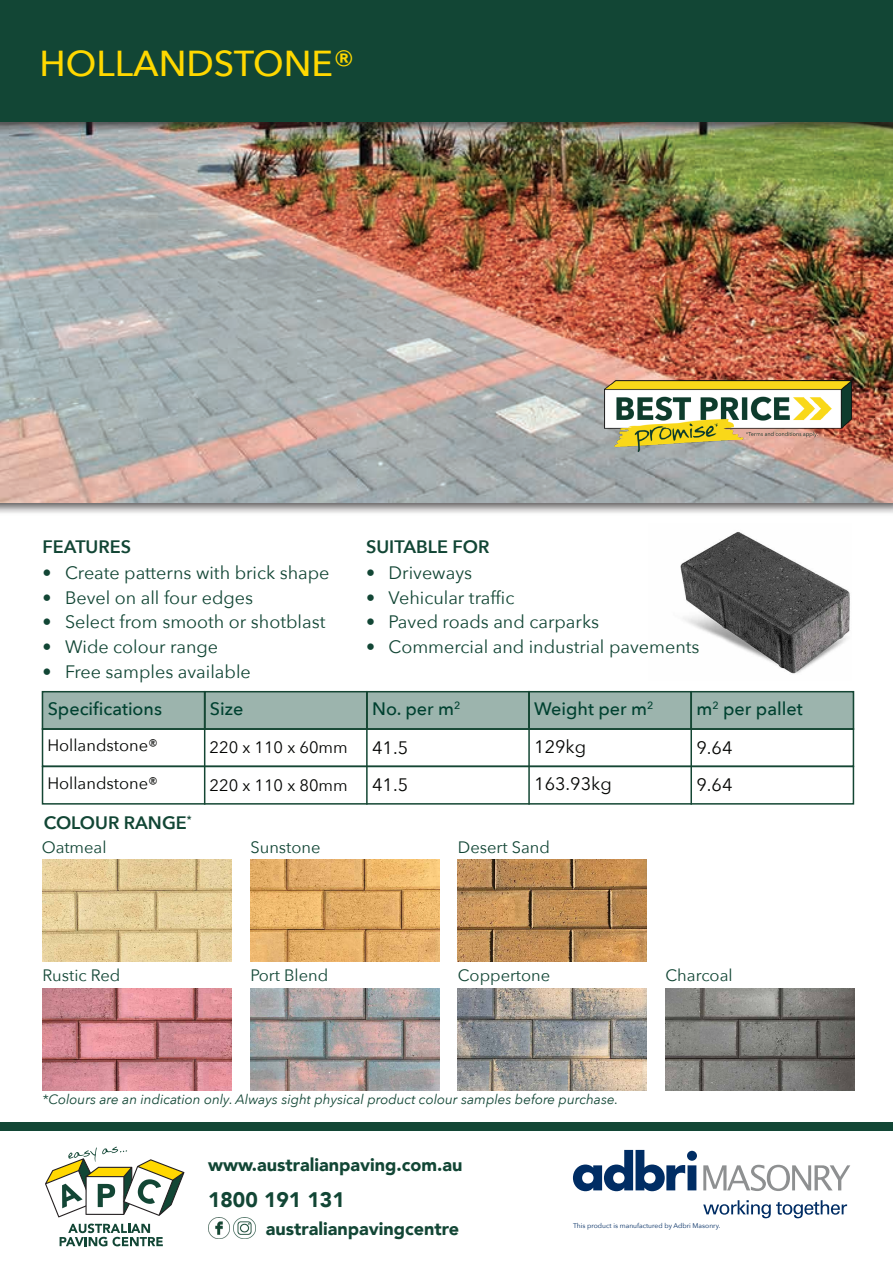
<style>
.page{position:relative;width:893px;height:1263px;background:#fff}
.page>*{position:absolute;margin:0;border:0;box-sizing:border-box;transform-origin:0 0}
.t1{font:500 36px "Avenir Next";color:#ffd800}
.t2{font:900 21px "Avenir";color:#124635}
.t3{font:18px "Avenir Next";color:#124635}
.t4{font:900 18px "Avenir";color:#124635}
.t5{font:500 18px "Avenir Next";color:#004130}
.body{font:600 18px "Avenir Next";color:#124635}
.t6{font:18px "Avenir Next";color:#040503}
.body_heading{font:16.5px "Avenir Next";color:#124635}
.t7{font:16.5px "Avenir Next";color:#040503}
.body-2{font:italic 13.5px "Avenir Next";color:#124635}
.body-3{font:6.75px "Avenir Next";color:#002c62}
</style>
<div class="page">
<div style="left:42px;top:766px;width:812px;height:39px;border:2px solid #144633"></div>
<div style="left:0;top:398px;width:893px;height:118px;background:#231f20;opacity:.75"></div>
<img style="left:0;top:135px;width:892px;height:367px">
<img style="left:680px;top:531px;width:170px;height:143px">
<div style="left:42px;top:691px;width:812px;height:39px;background:#9cb4ad"></div>
<div style="left:0;top:0;width:893px;height:135px;background:#231f20;opacity:.75"></div>
<div style="left:0;top:0;width:893px;height:121px;background:#124635"></div>
<div style="left:0;top:1123px;width:893px;height:8px;background:#124635"></div>
<svg style="left:60px;top:1223px;width:103px;height:23px"></svg>
<svg style="left:45px;top:1147px;width:139px;height:70px"></svg>
<img style="left:208px;top:1218px;width:21px;height:21px">
<img style="left:234px;top:1218px;width:21px;height:21px">
<img style="left:605px;top:381px;width:246px;height:71px">
<div style="left:42px;top:691px;width:163px;height:39px;border:2px solid #144633"></div>
<div style="left:204px;top:691px;width:164px;height:39px;border:2px solid #144633"></div>
<div style="left:366px;top:691px;width:164px;height:39px;border:2px solid #144633"></div>
<div style="left:528px;top:691px;width:164px;height:39px;border:2px solid #144633"></div>
<div style="left:690px;top:691px;width:164px;height:39px;border:2px solid #144633"></div>
<hr style="left:204px;top:691px;width:1px;height:114px;background:#144633">
<hr style="left:366px;top:691px;width:2px;height:114px;background:#144633">
<div style="left:42px;top:728px;width:812px;height:39px;border:2px solid #144633"></div>
<hr style="left:690px;top:691px;width:2px;height:114px;background:#144633">
<hr style="left:528px;top:691px;width:2px;height:114px;background:#144633">
<img style="left:43px;top:859px;width:188px;height:102px">
<img style="left:250px;top:859px;width:189px;height:102px">
<img style="left:458px;top:859px;width:189px;height:102px">
<img style="left:43px;top:988px;width:188px;height:102px">
<img style="left:250px;top:988px;width:189px;height:102px">
<img style="left:458px;top:988px;width:189px;height:102px">
<img style="left:665px;top:988px;width:189px;height:102px">
<svg style="left:703px;top:1165px;width:147px;height:26px"></svg>
<svg style="left:573px;top:1150px;width:124px;height:41px"></svg>
<svg style="left:703px;top:1200px;width:144px;height:18px"></svg>
<p class="t1" style="left:40px;top:33px;width:317px">HOLLANDSTONE®</p>
<p class="body" style="left:42px;top:531px;width:90px">FEATURES</p>
<p class="t3" style="left:42px;top:558px;width:289px">• Create patterns with brick shape</p>
<p class="t3" style="left:42px;top:582px;width:212px">• Bevel on all four edges</p>
<p class="t3" style="left:42px;top:607px;width:284px">• Select from smooth or shotblast</p>
<p class="t3" style="left:42px;top:631px;width:177px">• Wide colour range</p>
<p class="t3" style="left:42px;top:656px;width:210px">• Free samples available</p>
<p class="body" style="left:366px;top:531px;width:125px">SUITABLE FOR</p>
<p class="t3" style="left:366px;top:558px;width:108px">• Driveways</p>
<p class="t3" style="left:366px;top:582px;width:150px">• Vehicular traffic</p>
<p class="t3" style="left:366px;top:607px;width:234px">• Paved roads and carparks</p>
<p class="t3" style="left:366px;top:631px;width:335px">• Commercial and industrial pavements</p>
<p class="t5" style="left:48px;top:693px;width:116px">Specifications</p>
<p class="t5" style="left:210px;top:693px;width:35px">Size</p>
<p class="t5" style="left:372px;top:693px;width:90px">No. per m<sup>2</sup></p>
<p class="t5" style="left:534px;top:693px;width:121px">Weight per m<sup>2</sup></p>
<p class="t5" style="left:696px;top:693px;width:108px">m<sup>2</sup> per pallet</p>
<p class="t7" style="left:47px;top:732px;width:112px">Hollandstone®</p>
<p class="t7" style="left:210px;top:733px;width:140px">220 x 110 x 60mm</p>
<p class="t6" style="left:372px;top:732px;width:38px">41.5</p>
<p class="t6" style="left:534px;top:731px;width:53px">129kg</p>
<p class="t6" style="left:696px;top:732px;width:38px">9.64</p>
<p class="t7" style="left:47px;top:769px;width:112px">Hollandstone®</p>
<p class="t7" style="left:210px;top:771px;width:140px">220 x 110 x 80mm</p>
<p class="t6" style="left:372px;top:770px;width:38px">41.5</p>
<p class="t6" style="left:534px;top:769px;width:79px">163.93kg</p>
<p class="t6" style="left:696px;top:770px;width:38px">9.64</p>
<p class="body" style="left:44px;top:807px;width:150px">COLOUR RANGE<sup>*</sup></p>
<p class="body_heading" style="left:42px;top:833px;width:66px">Oatmeal</p>
<p class="body_heading" style="left:250px;top:833px;width:72px">Sunstone</p>
<p class="body_heading" style="left:458px;top:833px;width:94px">Desert Sand</p>
<p class="body_heading" style="left:43px;top:962px;width:79px">Rustic Red</p>
<p class="body_heading" style="left:250px;top:962px;width:79px">Port Blend</p>
<p class="body_heading" style="left:458px;top:962px;width:94px">Coppertone</p>
<p class="body-2" style="left:43px;top:1088px;width:577px">*Colours are an indication only. Always sight physical product colour samples before purchase.</p>
<p class="body_heading" style="left:665px;top:962px;width:69px">Charcoal</p>
<p class="t4" style="left:208px;top:1149px;width:256px">www.australianpaving.com.au</p>
<p class="t2" style="left:208px;top:1181px;width:138px">1800 191 131</p>
<p class="t4" style="left:266px;top:1214px;width:195px">australianpavingcentre</p>
<p class="body-3" style="left:573px;top:1219px;width:149px">This product is manufactured by Adbri Masonry.</p>
</div>
